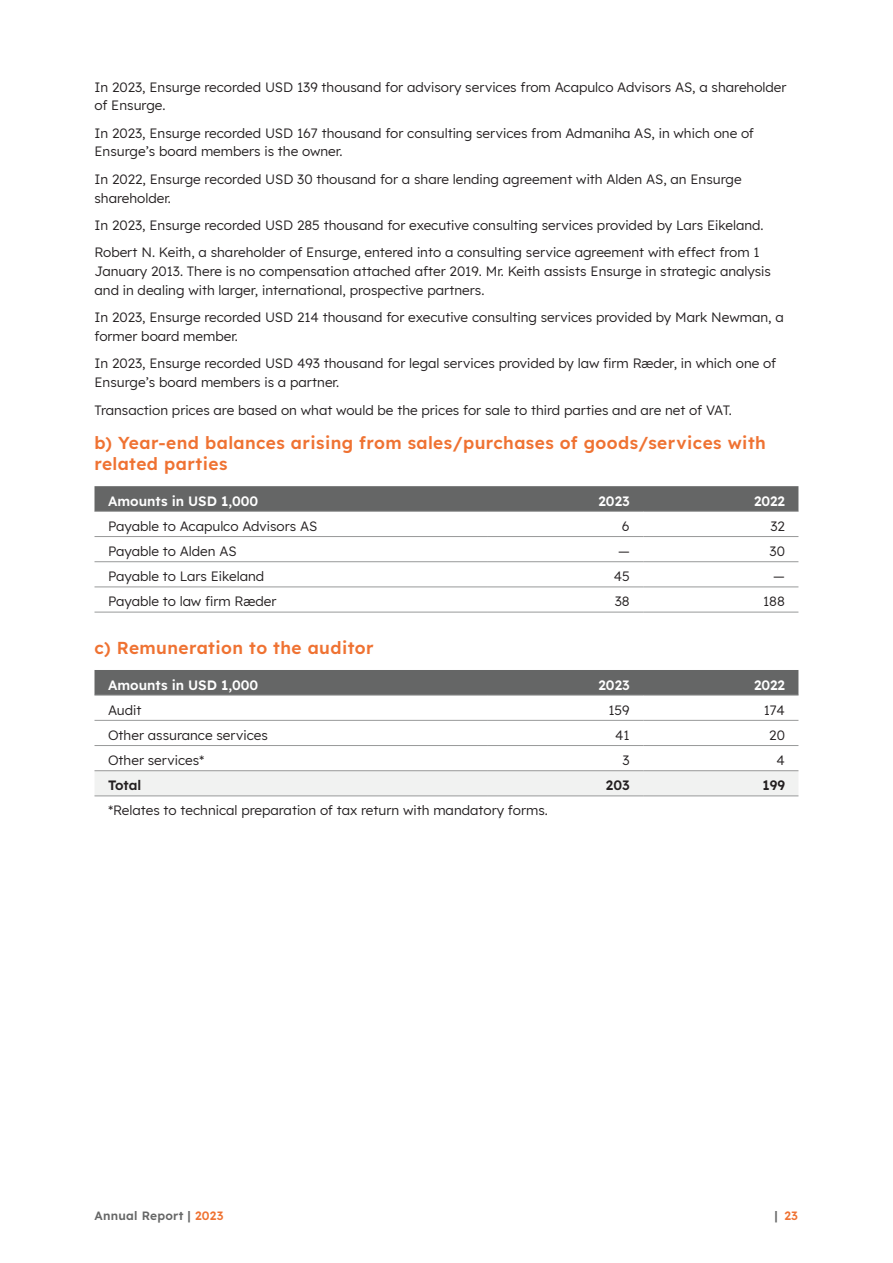
<style>
.page{position:relative;width:893px;height:1263px;background:#fff}
.page>*{position:absolute;margin:0;border:0;box-sizing:border-box;transform-origin:0 0}
.header_2{font:600 17.25px/20.7px "Lexend";letter-spacing:.025em;color:#ef7232}
.body{font:13.5px/18.8px "Lexend";color:#231f20}
.table_FL{font:13.5px "Lexend";color:#231f20}
.table_head_FL{font:600 13.5px "Lexend";color:#fff}
.table_FR{font:13.5px "Lexend";color:#231f20}
.table_head_FR{font:600 13.5px "Lexend";color:#fff}
.table_FR-2{font:600 13.5px "Lexend";color:#231f20}
.table_FL-2{font:600 13.5px "Lexend";color:#231f20}
.t1{font:600 12px "Lexend";letter-spacing:.02em;color:#656666}
.t2{font:600 12px "Lexend";color:#ef7232}
.s1{color:#ef7232}
.s2{color:#656666}
</style>
<div class="page">
<div style="left:94px;top:486px;width:704px;height:25px;background:#656666"></div>
<svg style="left:94px;top:562px;width:704px;height:50px"></svg>
<hr style="left:94px;top:511px;width:394px;height:1px;background:#989999">
<hr style="left:488px;top:511px;width:155px;height:1px;background:#989999">
<hr style="left:643px;top:511px;width:155px;height:1px;background:#989999">
<hr style="left:94px;top:536px;width:394px;height:1px;background:#989999">
<hr style="left:488px;top:536px;width:155px;height:1px;background:#989999">
<hr style="left:643px;top:536px;width:155px;height:1px;background:#989999">
<hr style="left:94px;top:561px;width:394px;height:1px;background:#989999">
<hr style="left:488px;top:561px;width:155px;height:1px;background:#989999">
<hr style="left:643px;top:561px;width:155px;height:1px;background:#989999">
<hr style="left:94px;top:587px;width:394px;height:1px;background:#989999">
<hr style="left:488px;top:587px;width:155px;height:1px;background:#989999">
<hr style="left:643px;top:587px;width:155px;height:1px;background:#989999">
<hr style="left:94px;top:612px;width:394px;height:1px;background:#989999">
<hr style="left:488px;top:612px;width:155px;height:1px;background:#989999">
<hr style="left:643px;top:612px;width:155px;height:1px;background:#989999">
<div style="left:94px;top:670px;width:704px;height:25px;background:#656666"></div>
<svg style="left:95px;top:719px;width:703px;height:1px"></svg>
<svg style="left:94px;top:771px;width:704px;height:25px"></svg>
<hr style="left:94px;top:695px;width:394px;height:1px;background:#989999">
<hr style="left:488px;top:695px;width:155px;height:1px;background:#989999">
<hr style="left:643px;top:695px;width:155px;height:1px;background:#989999">
<hr style="left:94px;top:720px;width:394px;height:1px;background:#989999">
<hr style="left:488px;top:720px;width:155px;height:1px;background:#989999">
<hr style="left:643px;top:720px;width:155px;height:1px;background:#989999">
<hr style="left:94px;top:745px;width:394px;height:1px;background:#989999">
<hr style="left:488px;top:745px;width:155px;height:1px;background:#989999">
<hr style="left:643px;top:745px;width:155px;height:1px;background:#989999">
<hr style="left:94px;top:770px;width:394px;height:1px;background:#989999">
<hr style="left:488px;top:770px;width:155px;height:1px;background:#989999">
<hr style="left:643px;top:770px;width:155px;height:1px;background:#989999">
<hr style="left:94px;top:796px;width:394px;height:1px;background:#989999">
<hr style="left:488px;top:796px;width:155px;height:1px;background:#989999">
<hr style="left:643px;top:796px;width:155px;height:1px;background:#989999">
<p class="body" style="left:94px;top:76px;width:693px">In 2023, Ensurge recorded USD 139 thousand for advisory services from Acapulco Advisors AS, a shareholder of Ensurge.</p>
<p class="body" style="left:94px;top:123px;width:661px">In 2023, Ensurge recorded USD 167 thousand for consulting services from Admaniha AS, in which one of<br>Ensurge’s board members is the owner.</p>
<p class="body" style="left:94px;top:169px;width:649px">In 2022, Ensurge recorded USD 30 thousand for a share lending agreement with Alden AS, an Ensurge shareholder.</p>
<p class="body" style="left:94px;top:215px;width:671px">In 2023, Ensurge recorded USD 285 thousand for executive consulting services provided by Lars Eikeland.</p>
<p class="body" style="left:94px;top:242px;width:678px">Robert N. Keith, a shareholder of Ensurge, entered into a consulting service agreement with effect from 1<br>January 2013. There is no compensation attached after 2019. Mr. Keith assists Ensurge in strategic analysis and in dealing with larger, international, prospective partners.</p>
<p class="body" style="left:94px;top:307px;width:691px">In 2023, Ensurge recorded USD 214 thousand for executive consulting services provided by Mark Newman, a former board member.</p>
<p class="body" style="left:94px;top:353px;width:683px">In 2023, Ensurge recorded USD 493 thousand for legal services provided by law firm Ræder, in which one of<br>Ensurge’s board members is a partner.</p>
<p class="body" style="left:94px;top:399px;width:639px">Transaction prices are based on what would be the prices for sale to third parties and are net of VAT.</p>
<p class="header_2" style="left:94px;top:432px;width:673px">b) Year-end balances arising from sales/purchases of goods/services with related parties</p>
<p class="table_head_FL" style="left:108px;top:491px;width:152px">Amounts in USD 1,000</p>
<p class="table_head_FR" style="left:599px;top:491px;width:33px">2023</p>
<p class="table_head_FR" style="left:754px;top:491px;width:32px">2022</p>
<p class="table_FL" style="left:108px;top:516px;width:211px">Payable to Acapulco Advisors AS</p>
<p class="table_FR" style="left:622px;top:516px;width:9px">6</p>
<p class="table_FR" style="left:770px;top:516px;width:16px">32</p>
<p class="table_FL" style="left:108px;top:541px;width:130px">Payable to Alden AS</p>
<p class="table_FR" style="left:618px;top:541px;width:13px">—</p>
<p class="table_FR" style="left:770px;top:541px;width:17px">30</p>
<p class="table_FL" style="left:108px;top:567px;width:158px">Payable to Lars Eikeland</p>
<p class="table_FR" style="left:614px;top:567px;width:18px">45</p>
<p class="table_FR" style="left:773px;top:567px;width:13px">—</p>
<p class="table_FL" style="left:108px;top:592px;width:170px">Payable to law firm Ræder</p>
<p class="table_FR" style="left:615px;top:592px;width:16px">38</p>
<p class="table_FR" style="left:763px;top:592px;width:23px">188</p>
<p class="header_2" style="left:94px;top:636px;width:281px">c) Remuneration to the auditor</p>
<p class="table_head_FL" style="left:108px;top:675px;width:152px">Amounts in USD 1,000</p>
<p class="table_head_FR" style="left:599px;top:675px;width:33px">2023</p>
<p class="table_head_FR" style="left:754px;top:675px;width:32px">2022</p>
<p class="table_FL" style="left:108px;top:700px;width:35px">Audit</p>
<p class="table_FR" style="left:608px;top:700px;width:23px">159</p>
<p class="table_FR" style="left:764px;top:700px;width:23px">174</p>
<p class="table_FL" style="left:108px;top:725px;width:161px">Other assurance services</p>
<p class="table_FR" style="left:615px;top:725px;width:16px">41</p>
<p class="table_FR" style="left:769px;top:725px;width:17px">20</p>
<p class="table_FL" style="left:108px;top:750px;width:98px">Other services*</p>
<p class="table_FR" style="left:623px;top:750px;width:9px">3</p>
<p class="table_FR" style="left:777px;top:750px;width:10px">4</p>
<p class="table_FL-2" style="left:108px;top:775px;width:35px">Total</p>
<p class="table_FR-2" style="left:606px;top:775px;width:25px">203</p>
<p class="table_FR-2" style="left:762px;top:775px;width:24px">199</p>
<p class="table_FL" style="left:108px;top:801px;width:441px">*Relates to technical preparation of tax return with mandatory forms.</p>
<p class="t1" style="left:94px;top:1206px;width:131px">Annual Report | <span class="s1">2023</span></p>
<p class="t2" style="left:775px;top:1206px;width:25px"><span class="s2">|</span> 23</p>
</div>
